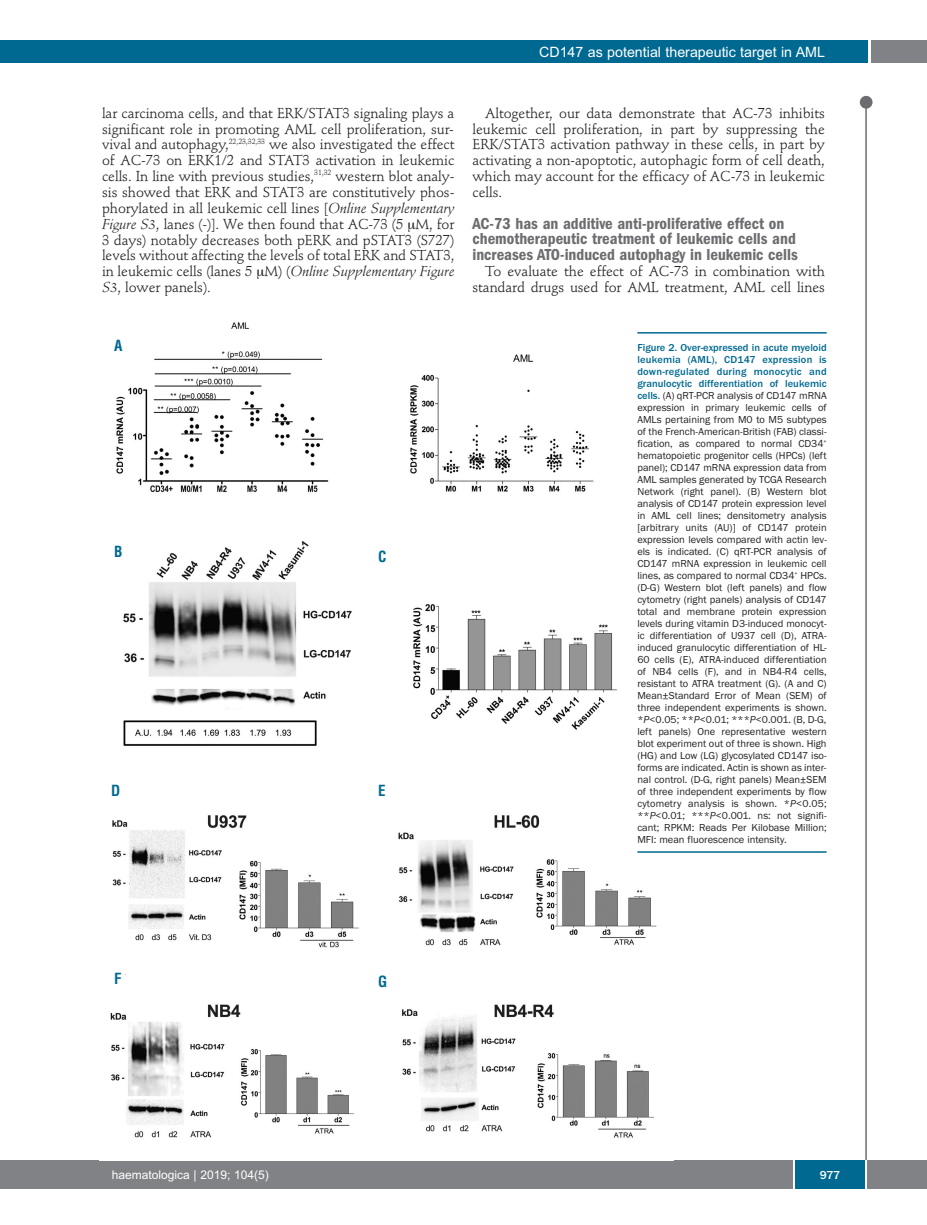
<style>
.page{position:relative;width:927px;height:1225px;background:#fff}
.page>*{position:absolute;margin:0;border:0;box-sizing:border-box;transform-origin:0 0}
.t1{font:600 condensed 16.5px/15.9px "Franklin Gothic";color:#6c6d70}
.t2{font:700 condensed 15px "Helvetica";color:#006991}
.t3{font:14.25px/15.9px "Stempel Schneidler";letter-spacing:-.005em;color:#231f20;text-align:justify}
.t4{font:14.25px "Arial";color:#fff}
.t5{font:12px "Arial";color:#fff}
.t6{font:500 12px "Franklin Gothic";color:#fff}
.t7{font:10.5px/12px "Franklin Gothic";color:#231f20;text-align:justify}
.s1{font-style:italic}
.s2{font-weight:500;color:#006991}
</style>
<div class="page">
<div style="left:860px;top:96px;width:12px;height:13px;background:#6c6d70;border-radius:50%"></div>
<hr style="left:865px;top:98px;width:2px;height:1062px;background:#6c6d70">
<div style="left:871px;top:40px;width:56px;height:22px;background:#808285"></div>
<div style="left:18px;top:40px;width:849px;height:22px;background:#006991"></div>
<div style="left:17px;top:1160px;width:910px;height:28px;background:#808285"></div>
<div style="left:795px;top:1160px;width:70px;height:28px;background:#006991"></div>
<hr style="left:793px;top:1160px;width:2px;height:28px;background:#fff">
<hr style="left:865px;top:1160px;width:2px;height:28px;background:#fff">
<div style="left:0;top:40px;width:19px;height:22px;background:#006991"></div>
<div style="left:0;top:1160px;width:18px;height:28px;background:#808285"></div>
<img style="left:110px;top:322px;width:564px;height:816px">
<hr style="left:637px;top:332px;width:190px;height:1px;background:#006991">
<hr style="left:637px;top:851px;width:190px;height:1px;background:#006991">
<h3 class="t4" style="left:539px;top:44px;width:287px">CD147 as potential therapeutic target in AML</h3>
<p class="t3" style="left:102px;top:106px;width:354px">lar carcinoma cells, and that ERK/STAT3 signaling plays a significant role in promoting AML cell proliferation, sur&shy;vival and autophagy,<sup>22,23,32,33</sup> we also investigated the effect of AC-73 on ERK1/2 and STAT3 activation in leukemic cells. In line with previous studies,<sup>31,32</sup> western blot analy&shy;sis showed that ERK and STAT3 are constitutively phos&shy;phorylated in all leukemic cell lines [<span class="s1">Online Supplementary Figure S3</span>, lanes (-)]. We then found that AC-73 (5 M, for 3 days) notably decreases both pERK and pSTAT3 (S727) levels without affecting the levels of total ERK and STAT3, in leukemic cells (lanes 5 M) (<span class="s1">Online Supplementary Figure S3</span>, lower panels).</p>
<p class="t3" style="left:472px;top:106px;width:354px;text-indent:13px">Altogether, our data demonstrate that AC-73 inhibits leukemic cell proliferation, in part by suppressing the ERK/STAT3 activation pathway in these cells, in part by activating a non-apoptotic, autophagic form of cell death, which may account for the efficacy of AC-73 in leukemic cells.</p>
<h1 class="t1" style="left:472px;top:216px;width:327px">AC-73 has an additive anti-proliferative effect on chemotherapeutic treatment of leukemic cells and increases ATO-induced autophagy in leukemic cells</h1>
<h3 class="t3" style="left:472px;top:265px;width:354px;text-align:right">To evaluate the effect of AC-73 in combination with standard drugs used for AML treatment, AML cell lines</h3>
<h2 class="t2" style="left:114px;top:337px;width:10px">A</h2>
<h2 class="t2" style="left:114px;top:543px;width:10px">B</h2>
<h2 class="t2" style="left:378px;top:548px;width:10px">C</h2>
<h2 class="t2" style="left:111px;top:782px;width:11px">D</h2>
<h2 class="t2" style="left:114px;top:970px;width:9px">F</h2>
<h2 class="t2" style="left:378px;top:782px;width:9px">E</h2>
<h2 class="t2" style="left:378px;top:973px;width:11px">G</h2>
<p class="t7" style="left:637px;top:341px;width:191px"><span class="s2">Figure 2. Over-expressed in acute myeloid leukemia (AML), CD147 expression is down-regulated during monocytic and granulocytic differentiation of leukemic cells.</span> (A) qRT-PCR analysis of CD147 mRNA expression in primary leukemic cells of AMLs pertaining from M0 to M5 subtypes of the French-American-British (FAB) classi&shy;fication, as compared to normal CD34<sup>+ </sup>hematopoietic progenitor cells (HPCs) (left panel); CD147 mRNA expression data from AML samples generated by TCGA Research Network (right panel). (B) Western blot analysis of CD147 protein expression level in AML cell lines; densitometry analysis [arbitrary units (AU)] of CD147 protein expression levels compared with actin lev&shy;els is indicated. (C) qRT-PCR analysis of CD147 mRNA expression in leukemic cell lines, as compared to normal CD34<sup>+</sup> HPCs. (D-G) Western blot (left panels) and flow cytometry (right panels) analysis of CD147 total and membrane protein expression levels during vitamin D3-induced monocyt&shy;ic differentiation of U937 cell (D), ATRA&shy;induced granulocytic differentiation of HL-60 cells (E), ATRA-induced differentiation of NB4 cells (F), and in NB4-R4 cells, resistant to ATRA treatment (G). (A and C)<br>Mean±Standard Error of Mean (SEM) of three independent experiments is shown. *<span class="s1">P</span>&lt;0.05; **<span class="s1">P</span>&lt;0.01; ***<span class="s1">P</span>&lt;0.001. (B, D-G, left panels) One representative western blot experiment out of three is shown. High (HG) and Low (LG) glycosylated CD147 iso&shy;forms are indicated. Actin is shown as inter&shy;nal control. (D-G, right panels) Mean±SEM of three independent experiments by flow cytometry analysis is shown. *<span class="s1">P</span>&lt;0.05; **<span class="s1">P</span>&lt;0.01; ***<span class="s1">P</span>&lt;0.001. ns: not signifi&shy;cant; RPKM: Reads Per Kilobase Million; MFI: mean fluorescence intensity.</p>
<p class="t5" style="left:112px;top:1167px;width:158px">haematologica | 2019; 104(5)</p>
<p class="t6" style="left:820px;top:1167px;width:22px">977</p>
</div>
